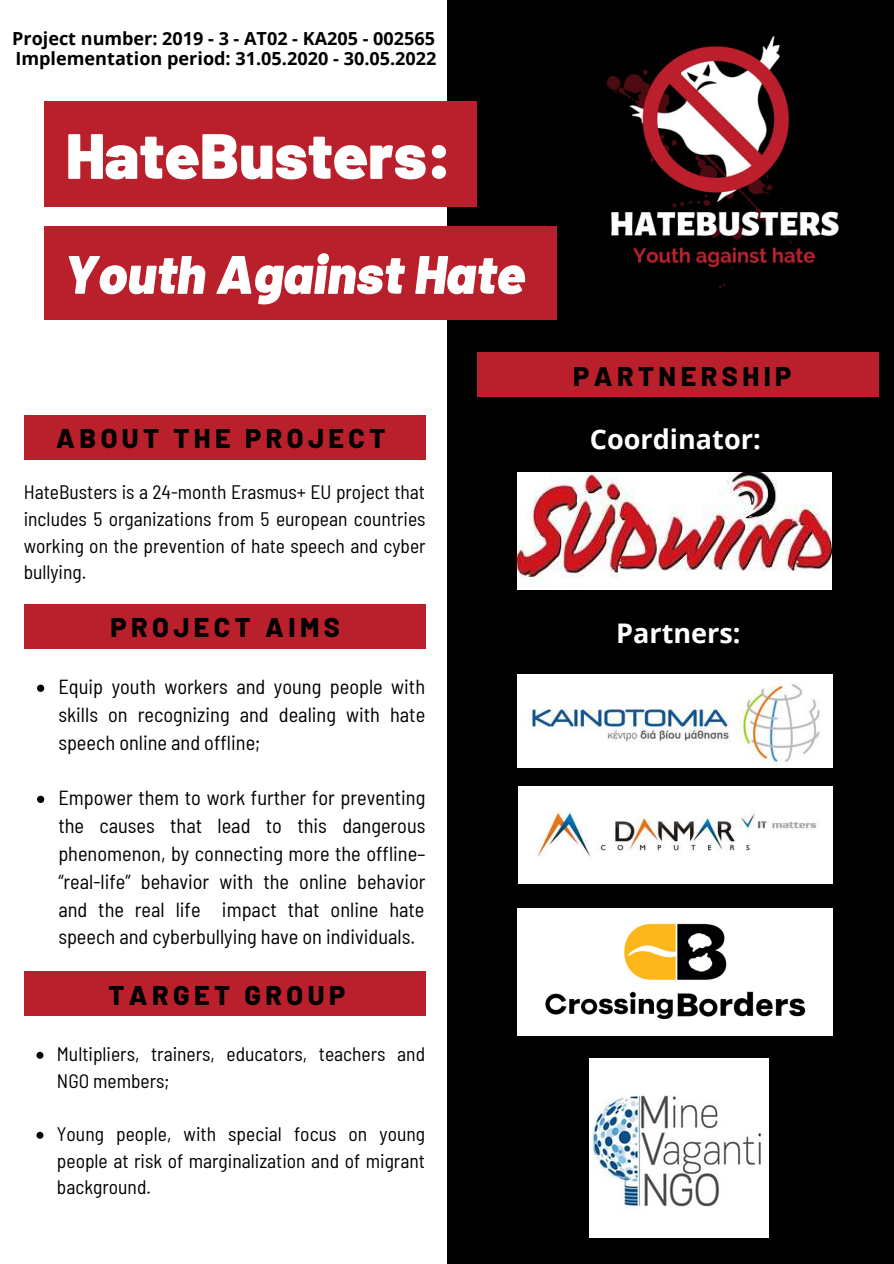
<style>
.page{position:relative;width:894px;height:1264px;background:#fff}
.page>*{position:absolute;margin:0;border:0;box-sizing:border-box;transform-origin:0 0}
.t1{font:900 63.9px "Barlow";color:#fff}
.t2{font:italic 900 54px "Barlow";color:#fff}
.t3{font:800 27px "Barlow";letter-spacing:.165em;color:#000}
.t4{font:700 27px "Open Sans";color:#fff}
.t5{font:semi-condensed 20.4px/27.8px "Barlow";color:#000;text-align:justify}
.t6{font:semi-condensed 19.5px/26.7px "Barlow";color:#000;text-align:justify}
.t7{font:700 18.15px "Open Sans";color:#000}
.t8{font:700 18px "Open Sans";color:#000}
</style>
<div class="page">
<div style="left:447px;top:0;width:446px;height:1263px;background:#000"></div>
<div style="left:44px;top:101px;width:432px;height:105px;background:#b9202c"></div>
<div style="left:44px;top:227px;width:513px;height:93px;background:#b9202c"></div>
<div style="left:24px;top:415px;width:401px;height:45px;background:#b9202c"></div>
<div style="left:476px;top:352px;width:402px;height:45px;background:#b9202c"></div>
<img style="left:517px;top:472px;width:313px;height:117px">
<img style="left:517px;top:674px;width:314px;height:93px">
<img style="left:589px;top:1058px;width:179px;height:179px">
<img style="left:606px;top:36px;width:233px;height:253px">
<img style="left:518px;top:786px;width:313px;height:97px">
<img style="left:517px;top:908px;width:314px;height:127px">
<div style="left:24px;top:604px;width:401px;height:44px;background:#b9202c"></div>
<svg style="left:37px;top:684px;width:7px;height:8px"></svg>
<svg style="left:37px;top:795px;width:7px;height:8px"></svg>
<div style="left:24px;top:971px;width:401px;height:44px;background:#b9202c"></div>
<svg style="left:36px;top:1051px;width:7px;height:7px"></svg>
<svg style="left:36px;top:1131px;width:7px;height:7px"></svg>
<p class="t8" style="left:12px;top:25px;width:424px">Project number: 2019 - 3 - AT02 - KA205 - 002565</p>
<p class="t7" style="left:15px;top:46px;width:422px">Implementation period: 31.05.2020 - 30.05.2022</p>
<h1 class="t1" style="left:66px;top:116px;width:386px">HateBusters:</h1>
<h2 class="t2" style="left:64px;top:241px;width:463px">Youth Against Hate</h2>
<h3 class="t3" style="left:56px;top:422px;width:330px">ABOUT THE PROJECT</h3>
<p class="t6" style="left:24px;top:477px;width:403px">HateBusters is a 24-month Erasmus+ EU project that includes 5 organizations from 5 european countries working on the prevention of hate speech and cyber bullying.</p>
<h3 class="t3" style="left:573px;top:359px;width:219px">PARTNERSHIP</h3>
<h3 class="t4" style="left:589px;top:420px;width:172px">Coordinator:</h3>
<h3 class="t3" style="left:110px;top:610px;width:231px">PROJECT AIMS</h3>
<h3 class="t4" style="left:616px;top:614px;width:126px">Partners:</h3>
<p class="t5" style="left:58px;top:671px;width:368px">Equip youth workers and young people with skills on recognizing and dealing with hate speech online and offline;</p>
<p class="t5" style="left:58px;top:782px;width:368px">Empower them to work further for preventing the causes that lead to this dangerous phenomenon, by connecting more the offline– “real-life” behavior with the online behavior and the real life impact that online hate speech and cyberbullying have on individuals.</p>
<h3 class="t3" style="left:108px;top:978px;width:238px">TARGET GROUP</h3>
<p class="t6" style="left:57px;top:1039px;width:369px">Multipliers, trainers, educators, teachers and<br>NGO members;</p>
<p class="t6" style="left:57px;top:1119px;width:369px">Young people, with special focus on young people at risk of marginalization and of migrant background.</p>
</div>
